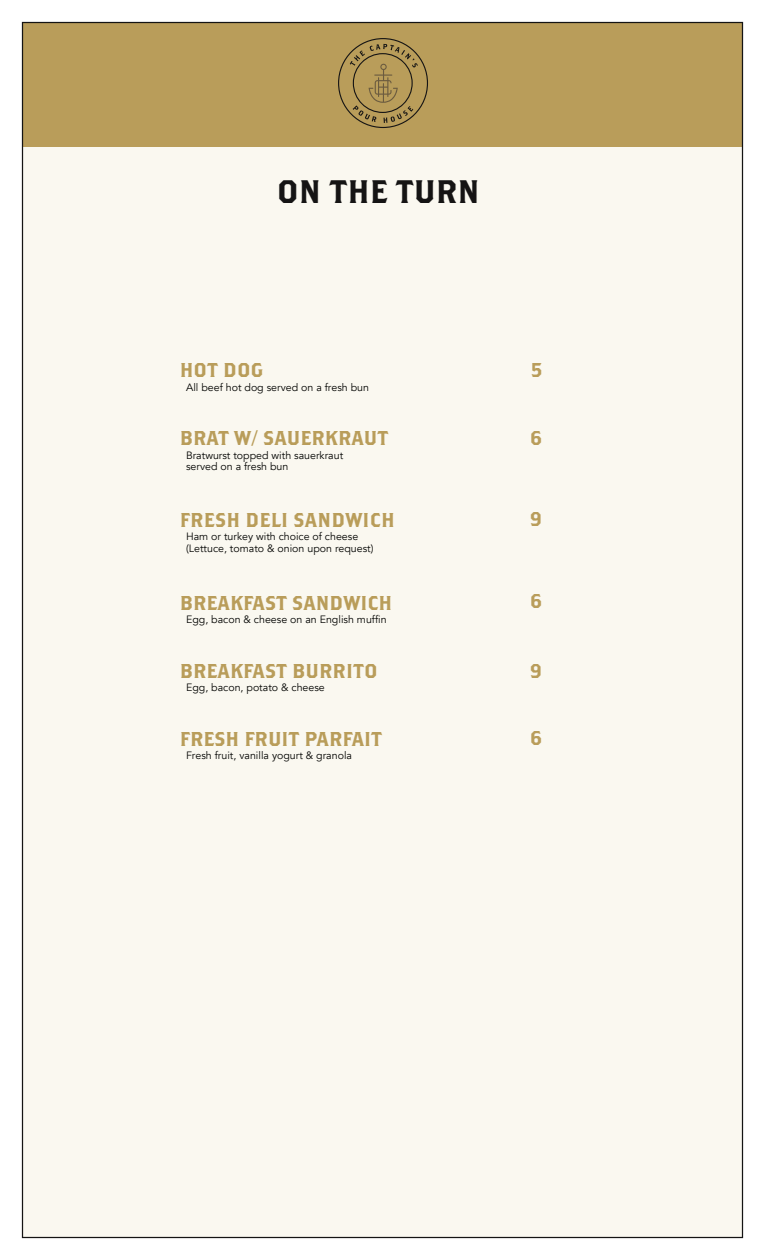
<style>
.page{position:relative;width:765px;height:1260px;background:#fff}
.page>*{position:absolute;margin:0;border:0;box-sizing:border-box;transform-origin:0 0}
.t1{font:32.5px "Brothers";color:#151414}
.t2{font:20px "Brothers";color:#b99d5a}
.t3{font:10.62px/11.2px "Avenir";color:#040503}
</style>
<div class="page">
<div style="left:22px;top:22px;width:720px;height:1216px;background:#faf8f0"></div>
<div style="left:22px;top:22px;width:720px;height:125px;background:#b99d5a"></div>
<svg style="left:338px;top:38px;width:90px;height:90px"></svg>
<h1 class="t1" style="left:277px;top:172px;width:205px">ON THE TURN</h1>
<h2 class="t2" style="left:180px;top:358px;width:85px">HOT DOG</h2>
<p class="t3" style="left:186px;top:381px;width:185px">All beef hot dog served on a fresh bun</p>
<h2 class="t2" style="left:180px;top:426px;width:210px">BRAT W/ SAUERKRAUT</h2>
<p class="t3" style="left:186px;top:449px;width:159px">Bratwurst topped with sauerkraut served on a fresh bun</p>
<h2 class="t2" style="left:180px;top:507px;width:216px">FRESH DELI SANDWICH</h2>
<p class="t3" style="left:186px;top:531px;width:189px">Ham or turkey with choice of cheese (Lettuce, tomato &amp; onion upon request)</p>
<h2 class="t2" style="left:180px;top:590px;width:214px">BREAKFAST SANDWICH</h2>
<p class="t3" style="left:186px;top:614px;width:202px">Egg, bacon &amp; cheese on an English muffin</p>
<h2 class="t2" style="left:180px;top:658px;width:199px">BREAKFAST BURRITO</h2>
<p class="t3" style="left:186px;top:682px;width:140px">Egg, bacon, potato &amp; cheese</p>
<h2 class="t2" style="left:180px;top:726px;width:204px">FRESH FRUIT PARFAIT</h2>
<p class="t3" style="left:186px;top:750px;width:168px">Fresh fruit, vanilla yogurt &amp; granola</p>
<h2 class="t2" style="left:530px;top:358px;width:14px">5</h2>
<h2 class="t2" style="left:529px;top:425px;width:15px">6</h2>
<h2 class="t2" style="left:529px;top:507px;width:15px">9</h2>
<h2 class="t2" style="left:529px;top:589px;width:15px">6</h2>
<h2 class="t2" style="left:529px;top:659px;width:15px">9</h2>
<h2 class="t2" style="left:529px;top:726px;width:15px">6</h2>
</div>
